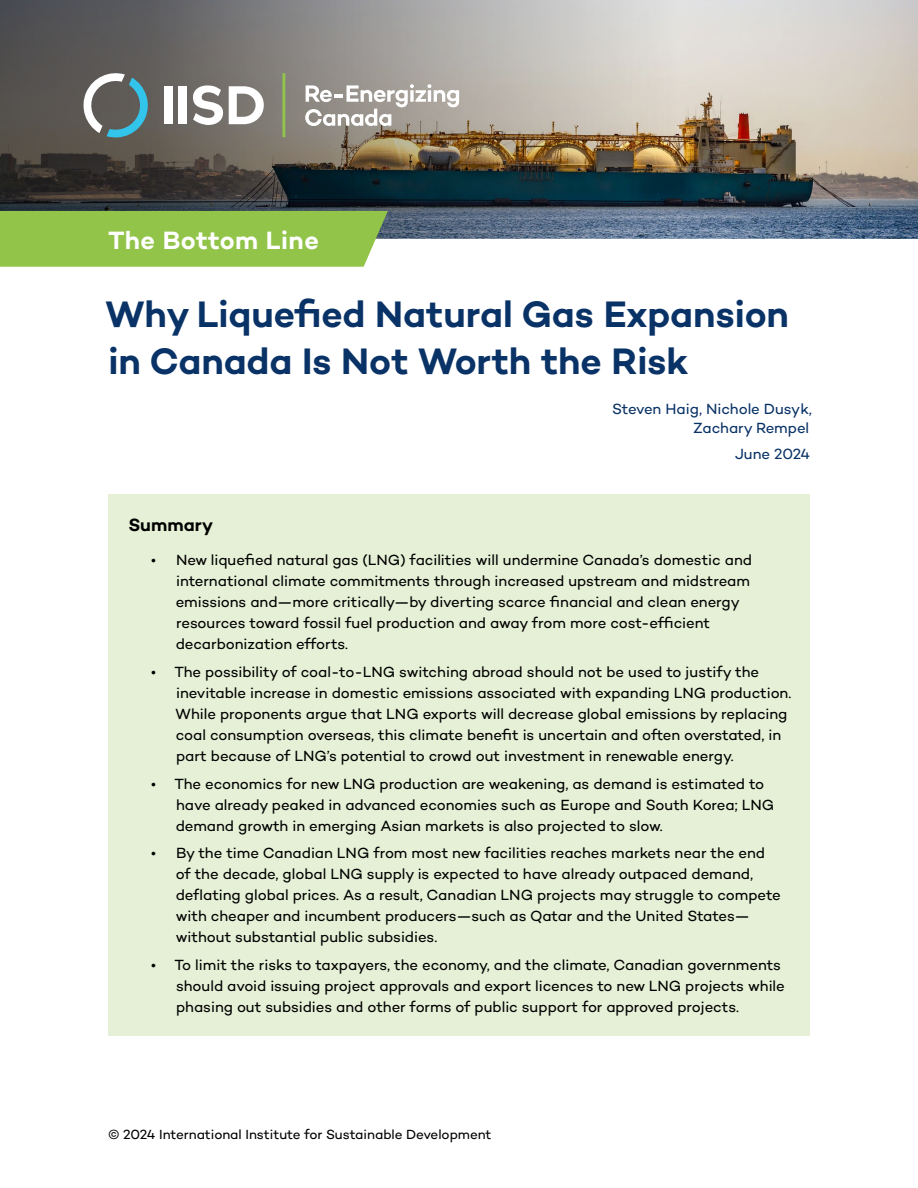
<style>
.page{position:relative;width:918px;height:1188px;background:#fff}
.page>*{position:absolute;margin:0;border:0;box-sizing:border-box;transform-origin:0 0}
.t1{font:600 37.5px/46.5px "Campton";color:#093266}
.t2{font:600 25.5px "Campton";letter-spacing:.015em;color:#fff}
.t3{font:600 18px "Campton";color:#000}
.t4{font:15px/21px "Campton";letter-spacing:-.005em;color:#000}
.t5{font:15px/19.5px "Campton";letter-spacing:-.005em;color:#093266;text-align:right}
.t6{font:13.5px "Campton";letter-spacing:-.005em;color:#000}
</style>
<div class="page">
<img style="left:677px;top:0;width:241px;height:239px">
<img style="left:0;top:0;width:677px;height:239px">
<div style="left:0;top:211px;width:388px;height:56px;background:#92c449"></div>
<svg style="left:81px;top:70px;width:71px;height:70px;background:#6d7c7d"></svg>
<svg style="left:193px;top:85px;width:30px;height:40px"></svg>
<div style="left:164px;top:86px;width:8px;height:38px;background:#fff"></div>
<div style="left:179px;top:86px;width:8px;height:38px;background:#fff"></div>
<svg style="left:229px;top:86px;width:35px;height:38px"></svg>
<svg style="left:305px;top:84px;width:154px;height:42px"></svg>
<hr style="left:282px;top:73px;width:3px;height:64px;background:#91c44a">
<div style="left:108px;top:495px;width:702px;height:60px;background:#e6f0d6"></div>
<div style="left:108px;top:532px;width:702px;height:141px;background:#e6f0d6"></div>
<div style="left:108px;top:643px;width:702px;height:142px;background:#e6f0d6"></div>
<div style="left:108px;top:755px;width:702px;height:100px;background:#e6f0d6"></div>
<div style="left:108px;top:825px;width:702px;height:141px;background:#e6f0d6"></div>
<div style="left:108px;top:937px;width:702px;height:99px;background:#e6f0d6"></div>
<h2 class="t2" style="left:108px;top:224px;width:212px">The Bottom Line</h2>
<h1 class="t1" style="left:105px;top:291px;width:686px">Why Liquefied Natural Gas Expansion in Canada Is Not Worth the Risk</h1>
<p class="t5" style="left:612px;top:398px;width:201px">Steven Haig, Nichole Dusyk,<br>Zachary Rempel</p>
<p class="t5" style="left:735px;top:444px;width:77px">June 2024</p>
<p class="t3" style="left:128px;top:513px;width:86px">Summary</p>
<p class="t4" style="left:176px;top:549px;width:578px;text-indent:-25px">• New liquefied natural gas (LNG) facilities will undermine Canada’s domestic and international climate commitments through increased upstream and midstream emissions and—more critically—by diverting scarce financial and clean energy resources toward fossil fuel production and away from more cost-efficient decarbonization efforts.</p>
<p class="t4" style="left:175px;top:661px;width:618px;text-indent:-24px">• The possibility of coal-to-LNG switching abroad should not be used to justify the inevitable increase in domestic emissions associated with expanding LNG production.<br>While proponents argue that LNG exports will decrease global emissions by replacing coal consumption overseas, this climate benefit is uncertain and often overstated, in part because of LNG’s potential to crowd out investment in renewable energy.</p>
<p class="t4" style="left:176px;top:773px;width:600px;text-indent:-24px">• The economics for new LNG production are weakening, as demand is estimated to have already peaked in advanced economies such as Europe and South Korea; LNG demand growth in emerging Asian markets is also projected to slow.</p>
<p class="t4" style="left:176px;top:842px;width:607px;text-indent:-24px">• By the time Canadian LNG from most new facilities reaches markets near the end of the decade, global LNG supply is expected to have already outpaced demand, deflating global prices. As a result, Canadian LNG projects may struggle to compete with cheaper and incumbent producers—such as Qatar and the United States— without substantial public subsidies.</p>
<p class="t4" style="left:176px;top:954px;width:610px;text-indent:-25px">• To limit the risks to taxpayers, the economy, and the climate, Canadian governments should avoid issuing project approvals and export licences to new LNG projects while phasing out subsidies and other forms of public support for approved projects.</p>
<p class="t6" style="left:108px;top:1126px;width:385px">© 2024 International Institute for Sustainable Development</p>
</div>
